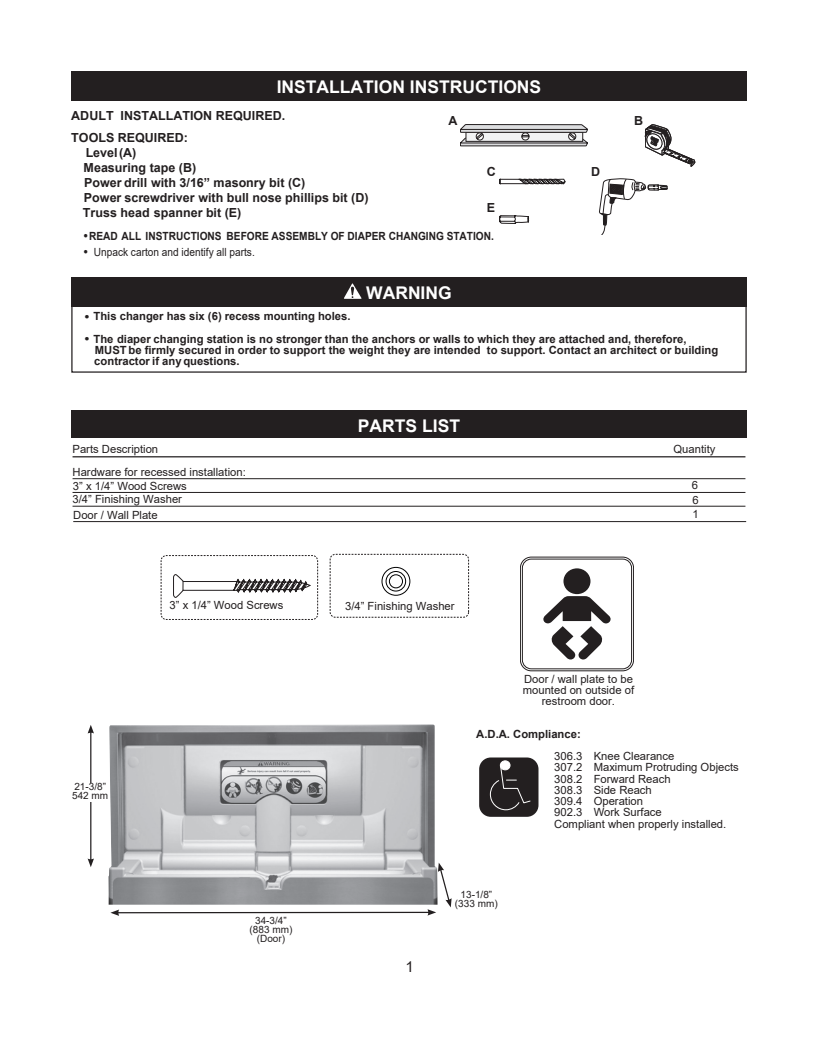
<style>
.page{position:relative;width:818px;height:1043px;background:#fff}
.page>*{position:absolute;margin:0;border:0;box-sizing:border-box;transform-origin:0 0}
.t1{font:700 17.5px "Arial";color:#fff}
.t2{font:15px "Arial";color:#231f20}
.t3{font:700 12.5px/15px "Arial";color:#231f20}
.t4{font:11.25px/11.2px "Arial";color:#231f20}
.t5{font:700 11.25px/11.2px "Arial";color:#231f20}
.t6{font:700 11.25px "Arial";color:#231f20;scale:.9 1}
.t7{font:11.25px "Arial";color:#231f20;scale:.9 1}
.t8{font:10px/8.8px "Arial";color:#231f20;text-align:center}
.s1{font-size:12.5px}
.s2{font-weight:700;font-size:12.5px}
</style>
<div class="page">
<div style="left:71px;top:71px;width:675px;height:30px;background:#231f20"></div>
<div style="left:479px;top:757px;width:59px;height:59px;background:#231f20;border-radius:12px"></div>
<div style="left:500px;top:760px;width:10px;height:9px;background:#fff;border-radius:50%"></div>
<div style="left:500px;top:760px;width:10px;height:10px;border:1px solid #fff;border-radius:50%"></div>
<svg style="left:489px;top:764px;width:42px;height:46px"></svg>
<div style="left:71px;top:305px;width:675px;height:68px;border:1px solid #231f20"></div>
<div style="left:71px;top:277px;width:675px;height:29px;background:#231f20"></div>
<svg style="left:344px;top:283px;width:17px;height:16px"></svg>
<img style="left:108px;top:724px;width:327px;height:180px">
<hr style="left:90px;top:731px;width:1px;height:129px;background:#231f20">
<svg style="left:88px;top:858px;width:6px;height:9px"></svg>
<svg style="left:88px;top:725px;width:6px;height:8px"></svg>
<div style="left:71px;top:782px;width:38px;height:19px;background:#fff"></div>
<hr style="left:117px;top:911px;width:312px;height:2px;background:#231f20">
<svg style="left:110px;top:909px;width:9px;height:6px"></svg>
<svg style="left:427px;top:862px;width:24px;height:53px"></svg>
<svg style="left:160px;top:555px;width:158px;height:65px"></svg>
<hr style="left:72px;top:456px;width:673px;height:1px;background:#231f20">
<hr style="left:72px;top:478px;width:673px;height:1px;background:#231f20">
<hr style="left:72px;top:492px;width:673px;height:1px;background:#231f20">
<hr style="left:72px;top:506px;width:673px;height:1px;background:#231f20">
<div style="left:71px;top:410px;width:675px;height:28px;background:#231f20"></div>
<div style="left:520px;top:557px;width:113px;height:114px;border:1px solid #231f20;border-radius:11px"></div>
<div style="left:522px;top:558px;width:110px;height:111px;border:1px solid #231f20;border-radius:9px"></div>
<svg style="left:460px;top:124px;width:127px;height:22px"></svg>
<svg style="left:644px;top:124px;width:51px;height:42px"></svg>
<svg style="left:599px;top:178px;width:68px;height:57px"></svg>
<svg style="left:499px;top:179px;width:66px;height:5px"></svg>
<svg style="left:499px;top:215px;width:30px;height:8px"></svg>
<div style="left:330px;top:554px;width:139px;height:63px;border:1px dashed #231f20;border-radius:5px"></div>
<div style="left:389px;top:574px;width:13px;height:14px;border:1px solid #000;border-radius:50%"></div>
<div style="left:386px;top:571px;width:20px;height:20px;border:1px solid #000;border-radius:50%"></div>
<div style="left:382px;top:567px;width:28px;height:28px;border:1px solid #000;border-radius:50%"></div>
<hr style="left:73px;top:521px;width:673px;height:1px;background:#231f20">
<svg style="left:543px;top:568px;width:68px;height:92px"></svg>
<h1 class="t1" style="left:277px;top:74px;width:266px">INSTALLATION INSTRUCTIONS</h1>
<p class="t3" style="left:71px;top:104px;width:215px;line-height:22.5px">ADULT INSTALLATION REQUIRED.<br>TOOLS REQUIRED:</p>
<p class="t3" style="left:83px;top:145px;width:287px">Level(A)<br>Measuring tape (B)<br>Power drill with 3/16” masonry bit (C)<br>Power screwdriver with bull nose phillips bit (D)<br>Truss head spanner bit (E)</p>
<p class="t6" style="left:84px;top:228px;width:457px"><span class="s1">•</span> READ ALL INSTRUCTIONS BEFORE ASSEMBLY OF DIAPER CHANGING STATION.</p>
<p class="t7" style="left:84px;top:244px;width:192px"><span class="s2">•</span> Unpack carton and identify all parts.</p>
<p class="t3" style="left:448px;top:113px;width:11px">A</p>
<p class="t3" style="left:634px;top:113px;width:11px">B</p>
<p class="t3" style="left:487px;top:164px;width:11px">C</p>
<p class="t3" style="left:591px;top:164px;width:11px">D</p>
<p class="t3" style="left:486px;top:200px;width:10px">E</p>
<h1 class="t1" style="left:366px;top:280px;width:87px">WARNING</h1>
<p class="t5" style="left:85px;top:311px;width:267px"><span class="s1">•</span> This changer has six (6) recess mounting holes.</p>
<p class="t5" style="left:94px;top:333px;width:625px;text-indent:-9px"><span class="s1">•</span> The diaper changing station is no stronger than the anchors or walls to which they are attached and, therefore,<br>MUST be firmly secured in order to support the weight they are intended to support. Contact an architect or building contractor if anyquestions.</p>
<h1 class="t1" style="left:358px;top:413px;width:104px">PARTS LIST</h1>
<p class="t4" style="left:72px;top:443px;width:87px">Parts Description</p>
<p class="t4" style="left:673px;top:443px;width:43px">Quantity</p>
<p class="t4" style="left:72px;top:464px;width:175px;line-height:14.2px">Hardware for recessed installation:<br>3” x 1/4” Wood Screws</p>
<p class="t4" style="left:692px;top:480px;width:8px">6</p>
<p class="t4" style="left:72px;top:493px;width:111px">3/4” Finishing Washer</p>
<p class="t4" style="left:73px;top:509px;width:86px">Door / Wall Plate</p>
<p class="t4" style="left:169px;top:599px;width:115px">3” x 1/4” Wood Screws</p>
<p class="t8" style="left:72px;top:782px;width:38px;text-align:left">21-3/8”<br>542 mm</p>
<p class="t8" style="left:249px;top:916px;width:44px">34-3/4” (883 mm) (Door)</p>
<p class="t4" style="left:692px;top:494px;width:8px">6</p>
<p class="t4" style="left:692px;top:508px;width:8px">1</p>
<p class="t4" style="left:345px;top:600px;width:111px">3/4” Finishing Washer</p>
<p class="t4" style="left:522px;top:673px;width:113px;text-align:center">Door / wall plate to be mounted on outside of restroom door.</p>
<p class="t5" style="left:476px;top:728px;width:106px">A.D.A. Compliance:</p>
<p class="t4" style="left:554px;top:750px;width:186px">306.3 Knee Clearance<br>307.2 Maximum Protruding Objects<br>308.2 Forward Reach<br>308.3 Side Reach<br>309.4 Operation<br>902.3 Work Surface<br>Compliant when properly installed.</p>
<h2 class="t2" style="left:405px;top:956px;width:10px">1</h2>
<p class="t8" style="left:455px;top:890px;width:44px">13-1/8” (333 mm)</p>
</div>
